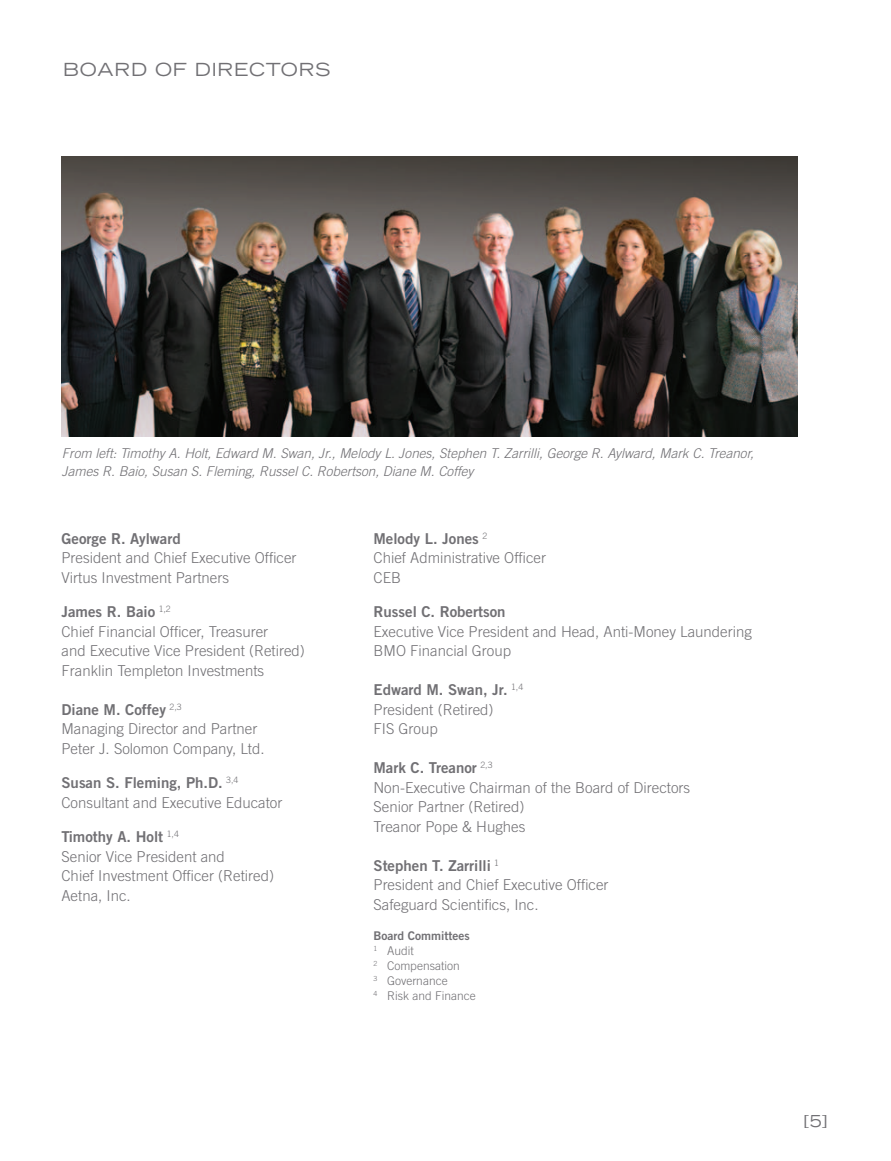
<style>
.page{position:relative;width:891px;height:1161px;background:#fff}
.page>*{position:absolute;margin:0;border:0;box-sizing:border-box;transform-origin:0 0}
.t1{font:expanded 18px "Trade Gothic LH";letter-spacing:.04em;color:#717074}
.t2{font:expanded 16.5px "Trade Gothic LH";color:#717074}
.t3{font:300 15px/19.5px "Trade Gothic";color:#717074}
.t4{font:15px "Trade Gothic Bold Two";color:#717074}
.t5{font:italic 300 13.5px/18px "Trade Gothic";color:#717074}
.t6{font:300 12px/15px "Trade Gothic";color:#717074}
.t7{font:12px "Trade Gothic Bold Two";color:#717074}
</style>
<div class="page">
<img style="left:62px;top:156px;width:735px;height:280px">
<p class="t1" style="left:63px;top:58px;width:269px">BOARD OF DI RECTORS</p>
<p class="t5" style="left:62px;top:444px;width:694px">From left: Timothy A. Holt, Edward M. Swan, Jr., Melody L. Jones, Stephen T. Zarrilli, George R. Aylward, Mark C. Treanor,<br>James R. Baio, Susan S. Fleming, Russel C. Robertson, Diane M. Coffey</p>
<p class="t4" style="left:62px;top:529px;width:121px">George R. Aylward</p>
<p class="t3" style="left:62px;top:548px;width:237px">President and Chief Executive Officer<br>Virtus Investment Partners</p>
<p class="t4" style="left:62px;top:602px;width:111px">James R. Baio <sup>1,2</sup></p>
<p class="t3" style="left:62px;top:621px;width:245px">Chief Financial Officer, Treasurer<br>and Executive Vice President (Retired)<br>Franklin Templeton Investments</p>
<p class="t4" style="left:62px;top:700px;width:122px">Diane M. Coffey <sup>2,3</sup></p>
<p class="t3" style="left:62px;top:719px;width:205px">Managing Director and Partner<br>Peter J. Solomon Company, Ltd.</p>
<p class="t4" style="left:62px;top:773px;width:178px">Susan S. Fleming, Ph.D. <sup>3,4</sup></p>
<p class="t3" style="left:62px;top:792px;width:222px">Consultant and Executive Educator</p>
<p class="t4" style="left:62px;top:827px;width:119px">Timothy A. Holt <sup>1,4</sup></p>
<p class="t3" style="left:62px;top:846px;width:214px">Senior Vice President and<br>Chief Investment Officer (Retired)<br>Aetna, Inc.</p>
<p class="t4" style="left:374px;top:529px;width:115px">Melody L. Jones <sup>2</sup></p>
<p class="t3" style="left:374px;top:548px;width:174px">Chief Administrative Officer<br>CEB</p>
<p class="t4" style="left:374px;top:602px;width:134px">Russel C. Robertson</p>
<p class="t3" style="left:374px;top:621px;width:380px">Executive Vice President and Head, Anti-Money Laundering<br>BMO Financial Group</p>
<p class="t4" style="left:374px;top:680px;width:151px">Edward M. Swan, Jr. <sup>1,4</sup></p>
<p class="t3" style="left:374px;top:699px;width:122px">President (Retired)<br>FIS Group</p>
<p class="t4" style="left:374px;top:758px;width:121px">Mark C. Treanor <sup>2,3</sup></p>
<p class="t3" style="left:374px;top:777px;width:318px">Non-Executive Chairman of the Board of Directors<br>Senior Partner (Retired)<br>Treanor Pope &amp; Hughes</p>
<p class="t4" style="left:374px;top:856px;width:127px">Stephen T. Zarrilli <sup>1</sup></p>
<p class="t3" style="left:374px;top:875px;width:237px">President and Chief Executive Officer<br>Safeguard Scientifics, Inc.</p>
<p class="t7" style="left:374px;top:928px;width:98px">Board Committees</p>
<p class="t6" style="left:374px;top:943px;width:104px"><sup>1</sup> Audit<br><sup>2</sup> Compensation<br><sup>3</sup> Governance<br><sup>4</sup> Risk and Finance</p>
<p class="t2" style="left:804px;top:1110px;width:26px">[5]</p>
</div>
